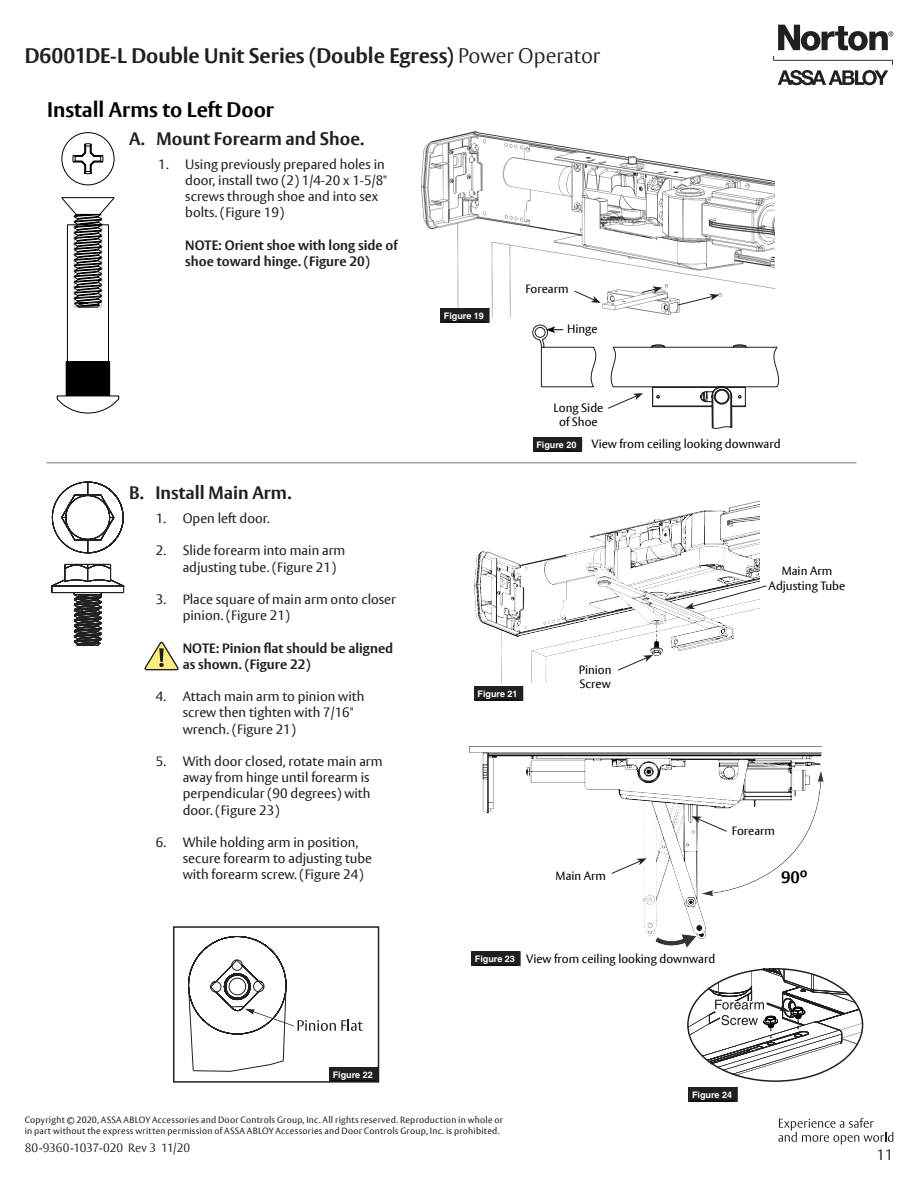
<style>
.page{position:relative;width:918px;height:1188px;background:#fff}
.page>*{position:absolute;margin:0;border:0;box-sizing:border-box;transform-origin:0 0}
.t1{font:700 21px "ASSA Vesta";letter-spacing:-.005em;color:#231f20}
.section_start{font:700 21px "ASSA Vesta";color:#000}
.t2{font:700 18px "ASSA Vesta";color:#231f20}
.Paragraph_Style1{font:700 16.5px "ASSA Vesta";color:#000}
.t3{font:300 15px "ASSA Vesta";color:#231f20}
.t4{font:13.5px/16.2px "ASSA Vesta";color:#231f20}
.t5{font:700 13.5px/16.2px "ASSA Vesta";color:#231f20}
.Paragraph_Style1-2{font:12px/14.4px "ASSA Vesta";color:#000;text-align:center}
.t6{font:300 12px "ASSA Vesta";color:#231f20}
.t7{font:9px/10.8px "ASSA Vesta";letter-spacing:.025em;color:#231f20}
.t8{font:700 9px "Helvetica";color:#fff}
.s1{font-weight:300}
</style>
<div class="page">
<svg style="left:773px;top:25px;width:120px;height:60px"></svg>
<svg style="left:778px;top:1118px;width:115px;height:27px"></svg>
<img style="left:474px;top:500px;width:285px;height:183px">
<img style="left:421px;top:132px;width:354px;height:186px">
<svg style="left:56px;top:132px;width:64px;height:282px"></svg>
<hr style="left:47px;top:462px;width:810px;height:1px;background:#231f20">
<div style="left:440px;top:308px;width:49px;height:15px;background:#231f20"></div>
<svg style="left:489px;top:308px;width:1px;height:15px"></svg>
<hr style="left:443px;top:322px;width:43px;height:1px;background:#000">
<div style="left:533px;top:437px;width:48px;height:15px;background:#231f20"></div>
<svg style="left:581px;top:437px;width:1px;height:15px"></svg>
<hr style="left:535px;top:451px;width:44px;height:1px;background:#000">
<div style="left:474px;top:686px;width:48px;height:15px;background:#231f20"></div>
<svg style="left:522px;top:686px;width:1px;height:15px"></svg>
<hr style="left:476px;top:699px;width:44px;height:1px;background:#000">
<div style="left:329px;top:1067px;width:49px;height:15px;background:#231f20"></div>
<div style="left:471px;top:951px;width:49px;height:15px;background:#231f20"></div>
<svg style="left:520px;top:951px;width:1px;height:15px"></svg>
<hr style="left:474px;top:965px;width:43px;height:1px;background:#000">
<div style="left:688px;top:1087px;width:49px;height:15px;background:#231f20"></div>
<svg style="left:737px;top:1087px;width:1px;height:15px"></svg>
<hr style="left:691px;top:1101px;width:44px;height:1px;background:#000">
<svg style="left:144px;top:642px;width:35px;height:29px"></svg>
<svg style="left:532px;top:325px;width:248px;height:104px"></svg>
<div style="left:173px;top:926px;width:206px;height:157px;border:2px solid #231f20"></div>
<svg style="left:51px;top:482px;width:75px;height:164px"></svg>
<img style="left:470px;top:746px;width:354px;height:202px">
<svg style="left:692px;top:816px;width:36px;height:16px"></svg>
<svg style="left:611px;top:858px;width:36px;height:16px"></svg>
<svg style="left:687px;top:968px;width:176px;height:107px"></svg>
<svg style="left:617px;top:655px;width:36px;height:16px"></svg>
<svg style="left:685px;top:585px;width:82px;height:24px"></svg>
<svg style="left:574px;top:290px;width:27px;height:13px"></svg>
<svg style="left:188px;top:936px;width:175px;height:136px"></svg>
<svg style="left:677px;top:294px;width:42px;height:12px"></svg>
<svg style="left:641px;top:286px;width:21px;height:7px"></svg>
<h1 class="t1" style="left:25px;top:43px;width:577px">D6001DE-L Double Unit Series (Double Egress) <span class="s1">Power Operator</span></h1>
<p class="section_start" style="left:47px;top:97px;width:229px">Install Arms to Left Door</p>
<p class="t2" style="left:129px;top:128px;width:237px">A. Mount Forearm and Shoe.</p>
<p class="t4" style="left:185px;top:156px;width:203px;text-indent:-27px">1. Using previously prepared holes in door, install two (2) 1/4-20 x 1-5/8" screws through shoe and into sex bolts. (Figure 19)</p>
<p class="t5" style="left:185px;top:237px;width:214px">NOTE: Orient shoe with long side of shoe toward hinge. (Figure 20)</p>
<p class="t2" style="left:129px;top:481px;width:164px">B. Install Main Arm.</p>
<p class="t4" style="left:156px;top:511px;width:114px">1. Open left door.</p>
<p class="t4" style="left:183px;top:543px;width:164px;text-indent:-27px">2. Slide forearm into main arm adjusting tube. (Figure 21)</p>
<p class="t4" style="left:183px;top:592px;width:215px;text-indent:-27px">3. Place square of main arm onto closer pinion. (Figure 21)</p>
<p class="t5" style="left:183px;top:640px;width:212px">NOTE: Pinion flat should be aligned as shown. (Figure 22)</p>
<p class="t4" style="left:183px;top:689px;width:183px;text-indent:-27px">4. Attach main arm to pinion with screw then tighten with 7/16" wrench. (Figure 21)</p>
<p class="t4" style="left:183px;top:754px;width:201px;text-indent:-27px">5. With door closed, rotate main arm away from hinge until forearm is perpendicular (90 degrees) with door. (Figure 23)</p>
<p class="t4" style="left:183px;top:835px;width:191px;text-indent:-27px">6. While holding arm in position, secure forearm to adjusting tube with forearm screw. (Figure 24)</p>
<p class="t8" style="left:333px;top:1069px;width:42px">Figure 22</p>
<p class="t8" style="left:444px;top:310px;width:42px">Figure 19</p>
<p class="Paragraph_Style1-2" style="left:525px;top:282px;width:45px">Forearm</p>
<p class="Paragraph_Style1-2" style="left:567px;top:322px;width:32px">Hinge</p>
<p class="Paragraph_Style1-2" style="left:553px;top:401px;width:51px">Long Side of Shoe</p>
<p class="t8" style="left:536px;top:439px;width:42px">Figure 20</p>
<p class="Paragraph_Style1-2" style="left:592px;top:437px;width:191px">View from ceiling looking downward</p>
<p class="t8" style="left:478px;top:688px;width:42px">Figure 21</p>
<p class="Paragraph_Style1-2" style="left:579px;top:663px;width:34px">Pinion</p>
<p class="Paragraph_Style1-2" style="left:580px;top:677px;width:33px">Screw</p>
<p class="Paragraph_Style1-2" style="left:782px;top:564px;width:52px">Main Arm</p>
<p class="Paragraph_Style1-2" style="left:769px;top:579px;width:78px">Adjusting Tube</p>
<p class="Paragraph_Style1-2" style="left:732px;top:824px;width:45px">Forearm</p>
<p class="Paragraph_Style1-2" style="left:556px;top:869px;width:52px">Main Arm</p>
<p class="Paragraph_Style1" style="left:781px;top:867px;width:28px">90º</p>
<p class="t8" style="left:475px;top:954px;width:42px">Figure 23</p>
<p class="Paragraph_Style1-2" style="left:526px;top:952px;width:191px">View from ceiling looking downward</p>
<p class="t8" style="left:692px;top:1089px;width:42px">Figure 24</p>
<p class="t7" style="left:25px;top:1115px;width:480px">Copyright © 2020, ASSA ABLOY Accessories and Door Controls Group, Inc. All rights reserved. Reproduction in whole or in part without the express written permission of ASSA ABLOY Accessories and Door Controls Group, Inc. is prohibited.</p>
<p class="t6" style="left:25px;top:1141px;width:167px">80-9360-1037-020 Rev 3 11/20</p>
<p class="t3" style="left:877px;top:1146px;width:18px">11</p>
</div>
